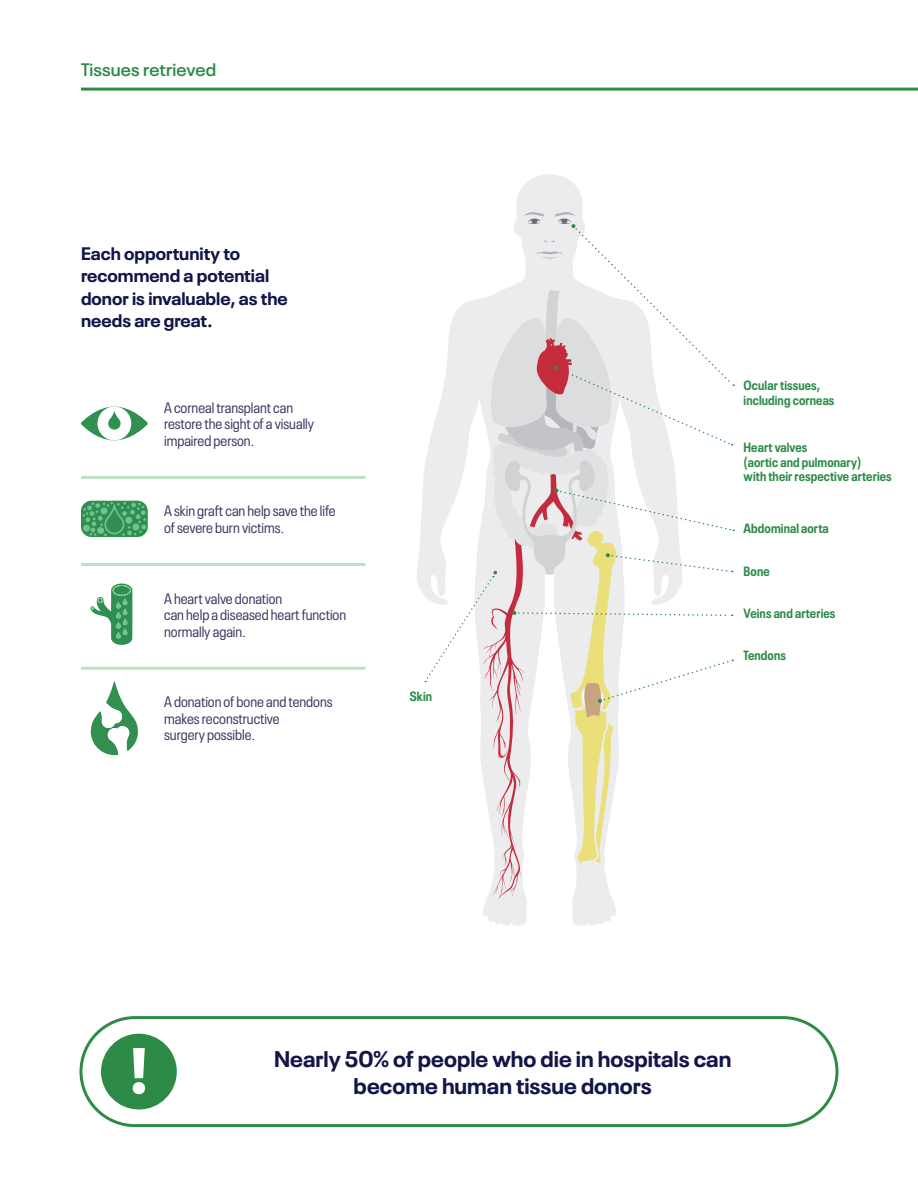
<style>
.page{position:relative;width:918px;height:1188px;background:#fff}
.page>*{position:absolute;margin:0;border:0;box-sizing:border-box;transform-origin:0 0}
.t1{font:900 63.75px "Neue Plak";color:#fff}
.t2{font:700 22.5px/27px "Neue Plak";color:#111548;text-align:center}
.t3{font:700 18px/22.5px "Neue Plak";color:#111548}
.t4{font:600 18px "Neue Plak";letter-spacing:.01em;color:#2d8b47}
.t5{font:condensed 15px/16.5px "Neue Plak";color:#36365e}
.t6{font:700 condensed 13.35px/14.5px "Neue Plak";letter-spacing:.01em;color:#2d8b47}
</style>
<div class="page">
<svg style="left:417px;top:174px;width:199px;height:752px"></svg>
<svg style="left:424px;top:212px;width:310px;height:688px"></svg>
<div style="left:80px;top:1016px;width:758px;height:111px;border:3px solid #2d8b47;border-radius:54px"></div>
<div style="left:101px;top:1034px;width:76px;height:75px;background:#2d8b47;border-radius:50%"></div>
<hr style="left:81px;top:88px;width:837px;height:3px;background:#2d8b47">
<hr style="left:81px;top:476px;width:285px;height:3px;background:#bee0c4">
<hr style="left:81px;top:563px;width:285px;height:3px;background:#bee0c4">
<hr style="left:81px;top:667px;width:285px;height:3px;background:#bee0c4">
<svg style="left:91px;top:681px;width:47px;height:74px"></svg>
<div style="left:81px;top:501px;width:67px;height:36px;background:#2f8f50;border-radius:10px"></div>
<svg style="left:82px;top:501px;width:64px;height:35px"></svg>
<svg style="left:81px;top:407px;width:67px;height:33px"></svg>
<svg style="left:90px;top:584px;width:43px;height:61px"></svg>
<p class="t4" style="left:81px;top:55px;width:137px">Tissues retrieved</p>
<p class="t3" style="left:81px;top:240px;width:208px">Each opportunity to recommend a potential donor is invaluable, as the needs are great.</p>
<p class="t5" style="left:164px;top:398px;width:152px">A corneal transplant can restore the sight of a visually impaired person.</p>
<p class="t5" style="left:164px;top:502px;width:173px">A skin graft can help save the life of severe burn victims.</p>
<p class="t5" style="left:164px;top:589px;width:183px">A heart valve donation<br>can help a diseased heart function normally again.</p>
<p class="t5" style="left:164px;top:693px;width:170px">A donation of bone and tendons makes reconstructive<br>surgery possible.</p>
<p class="t6" style="left:410px;top:687px;width:24px">Skin</p>
<p class="t6" style="left:744px;top:377px;width:92px">Ocular tissues, including corneas</p>
<p class="t6" style="left:744px;top:439px;width:150px">Heart valves<br>(aortic and pulmonary)<br>with their respective arteries</p>
<p class="t6" style="left:744px;top:520px;width:87px">Abdominal aorta</p>
<p class="t6" style="left:744px;top:562px;width:28px">Bone</p>
<p class="t6" style="left:744px;top:605px;width:93px">Veins and arteries</p>
<p class="t6" style="left:744px;top:647px;width:44px">Tendons</p>
<h1 class="t1" style="left:129px;top:1018px;width:22px">!</h1>
<h2 class="t2" style="left:274px;top:1043px;width:459px">Nearly 50% of people who die in hospitals can become human tissue donors</h2>
</div>
